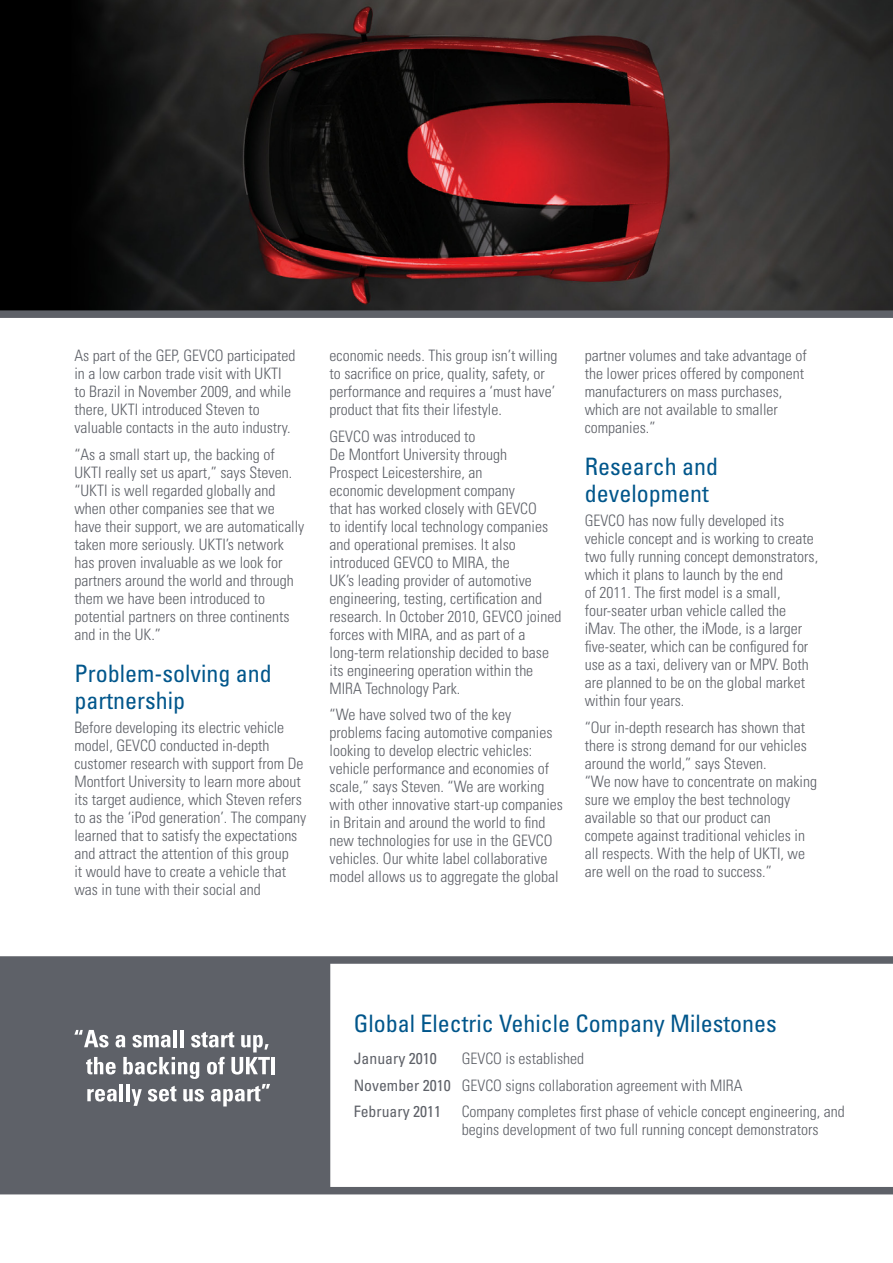
<style>
.page{position:relative;width:893px;height:1263px;background:#fff}
.page>*{position:absolute;margin:0;border:0;box-sizing:border-box;transform-origin:0 0}
.Sub_Sub_Head{font:condensed 24px/27px "Univers";color:#00568b}
.Body_Copy{font:300 condensed 15.75px/18px "Univers";color:#5e6168}
.Body_Copy-2{font:condensed 15.75px "Univers";color:#5e6168}
.s1{font-weight:400}
</style>
<div class="page">
<div style="left:0;top:964px;width:331px;height:223px;background:#5e6168"></div>
<img style="left:0;top:0;width:893px;height:310px">
<div style="left:0;top:310px;width:893px;height:8px;background:#5e6168"></div>
<div style="left:0;top:956px;width:893px;height:8px;background:#5e6168"></div>
<div style="left:0;top:1187px;width:893px;height:7px;background:#5e6168"></div>
<hr style="left:272px;top:1057px;width:3px;height:17px;background:#fff">
<svg style="left:74px;top:1030px;width:196px;height:76px"></svg>
<p class="Body_Copy" style="left:74px;top:347px;width:223px">As part of the GEP, GEVCO participated in a low carbon trade visit with UKTI to Brazil in November 2009, and while there, UKTI introduced Steven to valuable contacts in the auto industry.</p>
<p class="Body_Copy" style="left:74px;top:445px;width:232px">“As a small start up, the backing of UKTI really set us apart,” says Steven. “UKTI is well regarded globally and when other companies see that we have their support, we are automatically taken more seriously. UKTI’s network has proven invaluable as we look for partners around the world and through them we have been introduced to potential partners on three continents and in the UK.”</p>
<h3 class="Sub_Sub_Head" style="left:74px;top:659px;width:199px">Problem-solving and partnership</h3>
<p class="Body_Copy" style="left:74px;top:718px;width:233px">Before developing its electric vehicle model, GEVCO conducted in-depth customer research with support from De Montfort University to learn more about its target audience, which Steven refers to as the ‘iPod generation’. The company learned that to satisfy the expectations and attract the attention of this group<br>it would have to create a vehicle that was in tune with their social and</p>
<p class="Body_Copy" style="left:330px;top:347px;width:229px">economic needs. This group isn’t willing to sacrifice on price, quality, safety, or performance and requires a ‘must have’ product that fits their lifestyle.</p>
<p class="Body_Copy" style="left:330px;top:427px;width:233px">GEVCO was introduced to<br>De Montfort University through<br>Prospect Leicestershire, an<br>economic development company<br>that has worked closely with GEVCO<br>to identify local technology companies and operational premises. It also introduced GEVCO to MIRA, the<br>UK’s leading provider of automotive engineering, testing, certification and research. In October 2010, GEVCO joined forces with MIRA, and as part of a long-term relationship decided to base its engineering operation within the MIRA Technology Park.</p>
<p class="Body_Copy" style="left:330px;top:706px;width:235px">“We have solved two of the key problems facing automotive companies looking to develop electric vehicles: vehicle performance and economies of scale,” says Steven. “We are working with other innovative start-up companies in Britain and around the world to find new technologies for use in the GEVCO vehicles. Our white label collaborative model allows us to aggregate the global</p>
<p class="Body_Copy" style="left:585px;top:347px;width:224px">partner volumes and take advantage of the lower prices offered by component manufacturers on mass purchases, which are not available to smaller companies.”</p>
<h3 class="Sub_Sub_Head" style="left:585px;top:453px;width:135px">Research and development</h3>
<p class="Body_Copy" style="left:585px;top:512px;width:235px">GEVCO has now fully developed its vehicle concept and is working to create two fully running concept demonstrators, which it plans to launch by the end<br>of 2011. The first model is a small, four-seater urban vehicle called the iMav. The other, the iMode, is a larger five-seater, which can be configured for use as a taxi, delivery van or MPV. Both are planned to be on the global market within four years.</p>
<p class="Body_Copy" style="left:585px;top:718px;width:234px">“Our in-depth research has shown that there is strong demand for our vehicles around the world,” says Steven.<br>“We now have to concentrate on making sure we employ the best technology available so that our product can compete against traditional vehicles in all respects. With the help of UKTI, we are well on the road to success.”</p>
<h3 class="Sub_Sub_Head" style="left:354px;top:1010px;width:425px">Global Electric Vehicle Company Milestones</h3>
<p class="Body_Copy-2" style="left:354px;top:1048px;width:85px">January 2010</p>
<p class="Body_Copy" style="left:462px;top:1049px;width:124px">GEVCO is established</p>
<p class="Body_Copy" style="left:354px;top:1076px;width:390px"><span class="s1">November 2010</span> GEVCO signs collaboration agreement with MIRA</p>
<p class="Body_Copy-2" style="left:354px;top:1101px;width:89px">February 2011</p>
<p class="Body_Copy" style="left:462px;top:1102px;width:385px">Company completes first phase of vehicle concept engineering, and begins development of two full running concept demonstrators</p>
</div>
